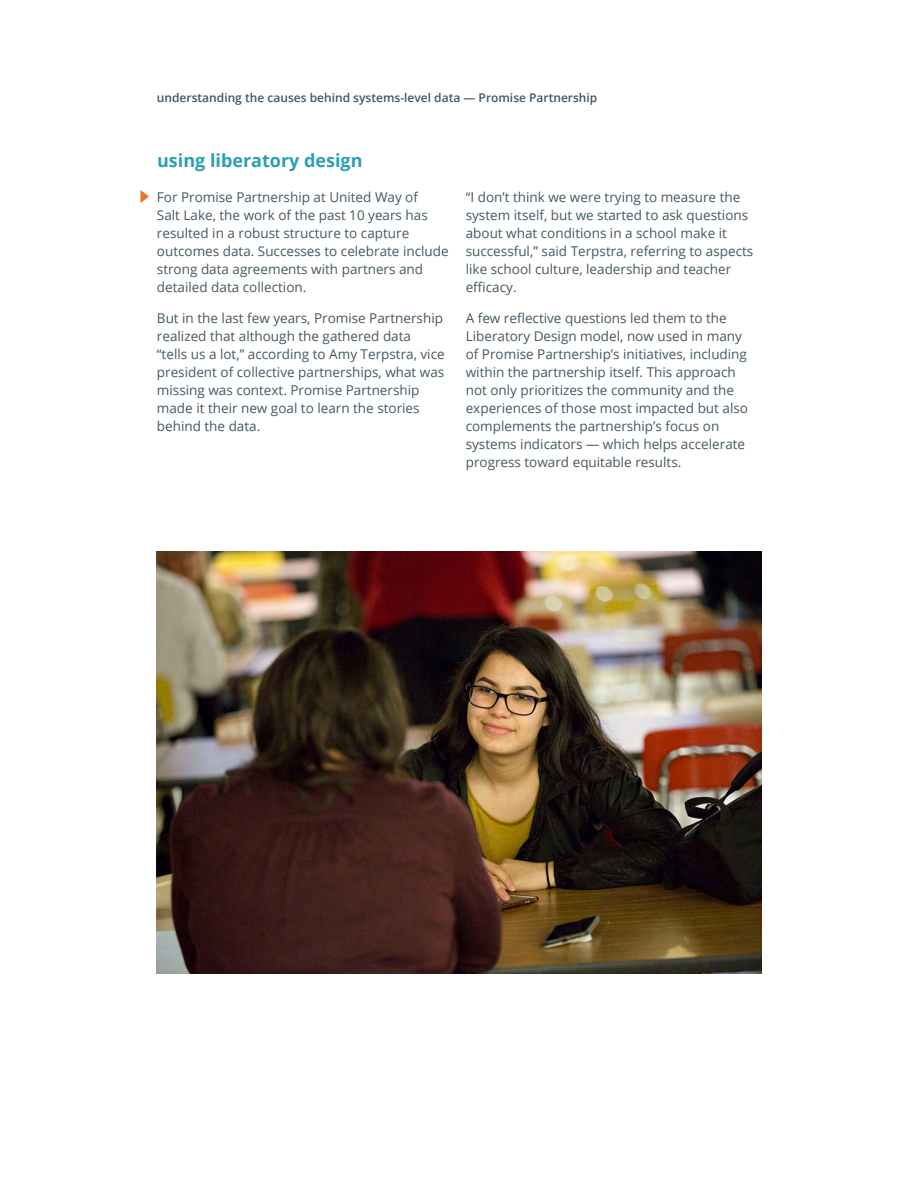
<style>
.page{position:relative;width:918px;height:1188px;background:#fff}
.page>*{position:absolute;margin:0;border:0;box-sizing:border-box;transform-origin:0 0}
.t1{font:700 18px "Open Sans";color:#2b9fb3}
.t2{font:13.5px/18px "Open Sans";color:#455863}
.t3{font:600 12px "Open Sans";color:#435667}
</style>
<div class="page">
<svg style="left:140px;top:190px;width:9px;height:13px"></svg>
<img style="left:157px;top:551px;width:604px;height:423px">
<p class="t3" style="left:157px;top:90px;width:442px">understanding the causes behind systems-level data — Promise Partnership</p>
<h1 class="t1" style="left:157px;top:148px;width:207px">using liberatory design</h1>
<p class="t2" style="left:157px;top:188px;width:293px">For Promise Partnership at United Way of<br>Salt Lake, the work of the past 10 years has resulted in a robust structure to capture outcomes data. Successes to celebrate include strong data agreements with partners and detailed data collection.</p>
<p class="t2" style="left:157px;top:309px;width:289px">But in the last few years, Promise Partnership realized that although the gathered data “tells us a lot,” according to Amy Terpstra, vice president of collective partnerships, what was missing was context. Promise Partnership made it their new goal to learn the stories behind the data.</p>
<p class="t2" style="left:466px;top:188px;width:289px">“I don’t think we were trying to measure the system itself, but we started to ask questions about what conditions in a school make it successful,” said Terpstra, referring to aspects like school culture, leadership and teacher efficacy.</p>
<p class="t2" style="left:466px;top:309px;width:284px">A few reflective questions led them to the Liberatory Design model, now used in many of Promise Partnership’s initiatives, including within the partnership itself. This approach not only prioritizes the community and the experiences of those most impacted but also complements the partnership’s focus on systems indicators — which helps accelerate progress toward equitable results.</p>
</div>
